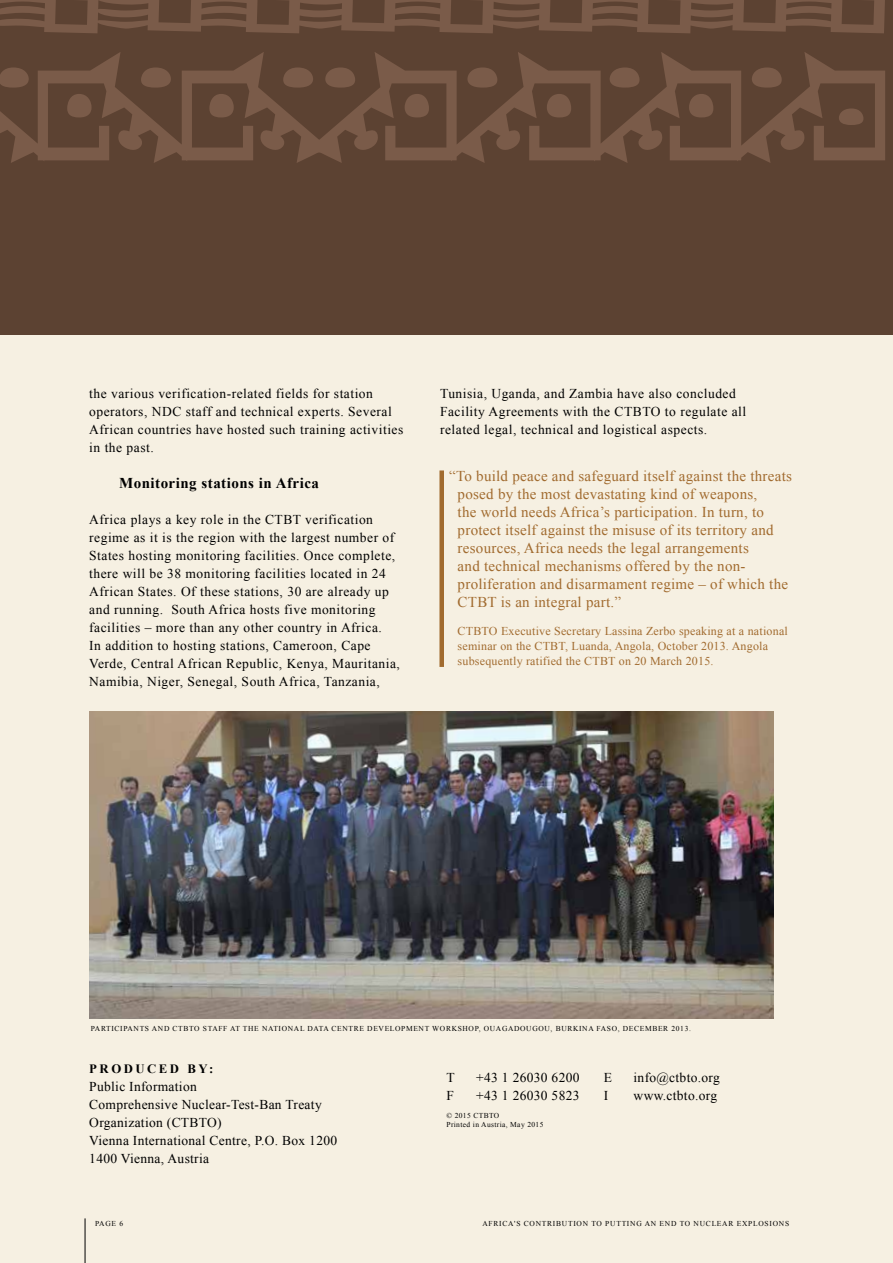
<style>
.page{position:relative;width:893px;height:1263px;background:#fff}
.page>*{position:absolute;margin:0;border:0;box-sizing:border-box;transform-origin:0 0}
.t1{font:15px/18px "Times New Roman";letter-spacing:.02em;color:#a16b2f}
.t2{font:700 15px "Times New Roman";letter-spacing:.03em;color:#000}
.t3{font:13.5px/18px "Times New Roman";letter-spacing:.035em;color:#000}
.t4{font:700 12.75px "Times New Roman";letter-spacing:.2em;color:#000}
.t5{font:12px/15px "Times New Roman";letter-spacing:.02em;color:#a16b2f}
.t6{font:7.5px "Times New Roman";letter-spacing:.09em;color:#000}
.t7{font:7.5px/9px "Times New Roman";letter-spacing:.045em;color:#000}
</style>
<div class="page">
<div style="left:0;top:334px;width:893px;height:929px;background:#f6f0e2"></div>
<hr style="left:85px;top:1218px;width:1px;height:45px;background:#000">
<div style="left:0;top:0;width:893px;height:334px;background:#5c4232"></div>
<svg style="left:0;top:52px;width:885px;height:111px"></svg>
<svg style="left:0;top:0;width:885px;height:33px"></svg>
<img style="left:89px;top:711px;width:685px;height:307px">
<div style="left:439px;top:470px;width:5px;height:197px;background:#a16b2f"></div>
<p class="t3" style="left:89px;top:384px;width:316px">the various verification-related fields for station operators, NDC staff and technical experts. Several African countries have hosted such training activities in the past.</p>
<p class="t2" style="left:119px;top:473px;width:201px">Monitoring stations in Africa</p>
<p class="t3" style="left:89px;top:510px;width:312px">Africa plays a key role in the CTBT verification regime as it is the region with the largest number of States hosting monitoring facilities. Once complete, there will be 38 monitoring facilities located in 24<br>African States. Of these stations, 30 are already up and running. South Africa hosts five monitoring facilities – more than any other country in Africa.<br>In addition to hosting stations, Cameroon, Cape Verde, Central African Republic, Kenya, Mauritania, Namibia, Niger, Senegal, South Africa, Tanzania,</p>
<p class="t3" style="left:440px;top:384px;width:308px">Tunisia, Uganda, and Zambia have also concluded<br>Facility Agreements with the CTBTO to regulate all related legal, technical and logistical aspects.</p>
<p class="t1" style="left:458px;top:467px;width:336px;text-indent:-9px">“To build peace and safeguard itself against the threats posed by the most devastating kind of weapons,<br>the world needs Africa’s participation. In turn, to protect itself against the misuse of its territory and resources, Africa needs the legal arrangements<br>and technical mechanisms offered by the non&shy;proliferation and disarmament regime – of which the CTBT is an integral part.”</p>
<p class="t5" style="left:458px;top:623px;width:332px">CTBTO Executive Secretary Lassina Zerbo speaking at a national seminar on the CTBT, Luanda, Angola, October 2013. Angola subsequently ratified the CTBT on 20 March 2015.</p>
<p class="t6" style="left:91px;top:1023px;width:602px">PARTICIPANTS AND CTBTO STAFF AT THE NATIONAL DATA CENTRE DEVELOPMENT WORKSHOP, OUAGADOUGOU, BURKINA FASO, DECEMBER 2013.</p>
<p class="t4" style="left:89px;top:1060px;width:125px">PRODUCED BY:</p>
<p class="t3" style="left:89px;top:1077px;width:249px">Public Information<br>Comprehensive Nuclear-Test-Ban Treaty<br>Organization (CTBTO)<br>Vienna International Centre, P.O. Box 1200<br>1400 Vienna, Austria</p>
<p class="t3" style="left:446px;top:1068px;width:10px">T</p>
<p class="t3" style="left:476px;top:1068px;width:105px">+43 1 26030 6200</p>
<p class="t3" style="left:604px;top:1068px;width:10px">E</p>
<p class="t3" style="left:634px;top:1068px;width:88px">info@ctbto.org</p>
<p class="t3" style="left:446px;top:1086px;width:9px">F</p>
<p class="t3" style="left:476px;top:1086px;width:105px">+43 1 26030 5823</p>
<p class="t3" style="left:604px;top:1086px;width:6px">I</p>
<p class="t3" style="left:634px;top:1086px;width:85px">www.ctbto.org</p>
<p class="t7" style="left:446px;top:1111px;width:98px">© 2015 CTBTO<br>Printed in Austria, May 2015</p>
<p class="t6" style="left:95px;top:1219px;width:30px">PAGE 6</p>
<p class="t6" style="left:482px;top:1219px;width:308px">AFRICA'S CONTRIBUTION TO PUTTING AN END TO NUCLEAR EXPLOSIONS</p>
</div>
